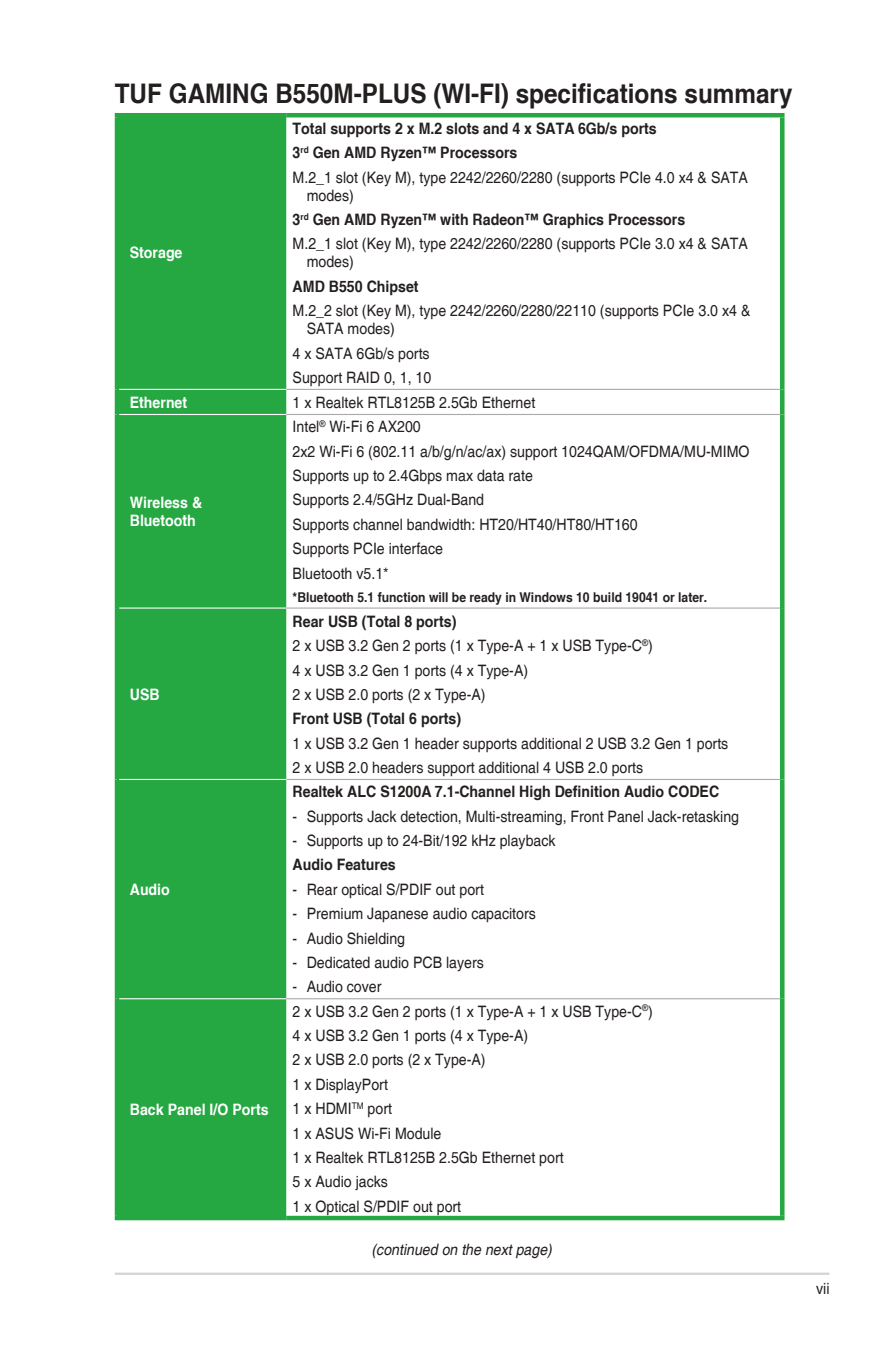
<style>
.page{position:relative;width:893px;height:1346px;background:#fff}
.page>*{position:absolute;margin:0;border:0;box-sizing:border-box;transform-origin:0 0}
.t1{font:700 27px "Helvetica cyr";color:#241f1f;scale:.9 1}
.t2{font:15.75px/24.3px "Helvetica";color:#241f1f;scale:.9 1}
.t3{font:700 15.75px/24.3px "Helvetica cyr";color:#241f1f;scale:.9 1}
.t4{font:700 15.75px/18px "Helvetica cyr";color:#fff;scale:.9 1}
.t5{font:italic 15.75px "Helvetica";color:#241f1f;scale:.9 1}
.t6{font:700 13.5px "Helvetica cyr";color:#241f1f;scale:.9 1}
</style>
<div class="page">
<hr style="left:115px;top:1272px;width:714px;height:3px;background:#d5d4d5">
<div style="left:119px;top:117px;width:167px;height:1099px;background:#25a741"></div>
<hr style="left:286px;top:113px;width:498px;height:4px;background:#25a741">
<hr style="left:780px;top:117px;width:4px;height:272px;background:#25a741">
<hr style="left:780px;top:389px;width:4px;height:25px;background:#25a741">
<hr style="left:780px;top:414px;width:4px;height:194px;background:#25a741">
<hr style="left:780px;top:608px;width:4px;height:171px;background:#25a741">
<hr style="left:780px;top:779px;width:4px;height:220px;background:#25a741">
<hr style="left:780px;top:999px;width:4px;height:217px;background:#25a741">
<hr style="left:286px;top:1216px;width:498px;height:4px;background:#25a741">
<hr style="left:286px;top:389px;width:494px;height:1px;background:#aaaaac">
<hr style="left:286px;top:414px;width:494px;height:1px;background:#aaaaac">
<hr style="left:286px;top:607px;width:494px;height:2px;background:#aaaaac">
<hr style="left:286px;top:779px;width:494px;height:1px;background:#aaaaac">
<hr style="left:286px;top:998px;width:494px;height:1px;background:#aaaaac">
<hr style="left:115px;top:113px;width:171px;height:4px;background:#25a741">
<hr style="left:115px;top:117px;width:4px;height:272px;background:#25a741">
<hr style="left:115px;top:389px;width:4px;height:25px;background:#25a741">
<hr style="left:115px;top:414px;width:4px;height:194px;background:#25a741">
<hr style="left:115px;top:608px;width:4px;height:171px;background:#25a741">
<hr style="left:115px;top:779px;width:4px;height:220px;background:#25a741">
<hr style="left:115px;top:999px;width:4px;height:217px;background:#25a741">
<hr style="left:115px;top:1216px;width:171px;height:4px;background:#25a741">
<hr style="left:119px;top:389px;width:167px;height:1px;background:#fff">
<hr style="left:119px;top:414px;width:167px;height:1px;background:#fff">
<hr style="left:119px;top:607px;width:167px;height:2px;background:#fff">
<hr style="left:119px;top:779px;width:167px;height:1px;background:#fff">
<hr style="left:119px;top:998px;width:167px;height:1px;background:#fff">
<h1 class="t1" style="left:115px;top:78px;width:755px">TUF GAMING B550M-PLUS (WI-FI) specifications summary</h1>
<p class="t4" style="left:130px;top:244px;width:60px">Storage</p>
<p class="t3" style="left:293px;top:116px;width:406px">Total supports 2 x M.2 slots and 4 x SATA 6Gb/s ports<br>3<sup>rd</sup> Gen AMD Ryzen™ Processors</p>
<p class="t2" style="left:307px;top:169px;width:492px;line-height:18px;text-indent:-14px">M.2_1 slot (Key M), type 2242/2260/2280 (supports PCIe 4.0 x4 &amp; SATA modes)</p>
<p class="t3" style="left:293px;top:207px;width:438px">3<sup>rd</sup> Gen AMD Ryzen™ with Radeon™ Graphics Processors</p>
<p class="t2" style="left:307px;top:235px;width:492px;line-height:18px;text-indent:-14px">M.2_1 slot (Key M), type 2242/2260/2280 (supports PCIe 3.0 x4 &amp; SATA modes)</p>
<p class="t3" style="left:293px;top:274px;width:142px">AMD B550 Chipset</p>
<p class="t2" style="left:307px;top:302px;width:495px;line-height:18px;text-indent:-14px">M.2_2 slot (Key M), type 2242/2260/2280/22110 (supports PCIe 3.0 x4 &amp;<br>SATA modes)</p>
<p class="t2" style="left:293px;top:341px;width:156px">4 x SATA 6Gb/s ports<br>Support RAID 0, 1, 10</p>
<p class="t4" style="left:130px;top:394px;width:65px">Ethernet</p>
<p class="t2" style="left:293px;top:390px;width:271px">1 x Realtek RTL8125B 2.5Gb Ethernet</p>
<p class="t4" style="left:130px;top:494px;width:82px">Wireless &amp;<br>Bluetooth</p>
<p class="t4" style="left:130px;top:685px;width:35px">USB</p>
<p class="t4" style="left:130px;top:880px;width:46px">Audio</p>
<p class="t4" style="left:130px;top:1100px;width:156px">Back Panel I/O Ports</p>
<p class="t2" style="left:293px;top:415px;width:509px">Intel<sup>®</sup> Wi-Fi 6 AX200<br>2x2 Wi-Fi 6 (802.11 a/b/g/n/ac/ax) support 1024QAM/OFDMA/MU-MIMO Supports up to 2.4Gbps max data rate<br>Supports 2.4/5GHz Dual-Band<br>Supports channel bandwidth: HT20/HT40/HT80/HT160<br>Supports PCIe interface<br>Bluetooth v5.1*</p>
<p class="t6" style="left:293px;top:589px;width:462px">*Bluetooth 5.1 function will be ready in Windows 10 build 19041 or later.</p>
<p class="t3" style="left:293px;top:609px;width:184px">Rear USB (Total 8 ports)</p>
<p class="t2" style="left:293px;top:634px;width:402px">2 x USB 3.2 Gen 2 ports (1 x Type-A + 1 x USB Type-C<sup>®</sup>)<br>4 x USB 3.2 Gen 1 ports (4 x Type-A)<br>2 x USB 2.0 ports (2 x Type-A)</p>
<p class="t3" style="left:293px;top:707px;width:189px">Front USB (Total 6 ports)</p>
<p class="t2" style="left:293px;top:731px;width:486px">1 x USB 3.2 Gen 1 header supports additional 2 USB 3.2 Gen 1 ports<br>2 x USB 2.0 headers support additional 4 USB 2.0 ports</p>
<p class="t3" style="left:293px;top:780px;width:476px">Realtek ALC S1200A 7.1-Channel High Definition Audio CODEC</p>
<p class="t2" style="left:293px;top:804px;width:498px">- Supports Jack detection, Multi-streaming, Front Panel Jack-retasking</p>
<p class="t2" style="left:293px;top:829px;width:294px">- Supports up to 24-Bit/192 kHz playback</p>
<p class="t3" style="left:293px;top:853px;width:116px">Audio Features</p>
<p class="t2" style="left:293px;top:878px;width:214px">- Rear optical S/PDIF out port</p>
<p class="t2" style="left:293px;top:902px;width:272px">- Premium Japanese audio capacitors</p>
<p class="t2" style="left:293px;top:926px;width:127px">- Audio Shielding</p>
<p class="t2" style="left:293px;top:951px;width:214px">- Dedicated audio PCB layers</p>
<p class="t2" style="left:293px;top:975px;width:100px">- Audio cover</p>
<p class="t2" style="left:293px;top:999px;width:402px">2 x USB 3.2 Gen 2 ports (1 x Type-A + 1 x USB Type-C<sup>®</sup>)<br>4 x USB 3.2 Gen 1 ports (4 x Type-A)<br>2 x USB 2.0 ports (2 x Type-A)<br>1 x DisplayPort<br>1 x HDMI<sup>TM</sup> port<br>1 x ASUS Wi-Fi Module<br>1 x Realtek RTL8125B 2.5Gb Ethernet port<br>5 x Audio jacks<br>1 x Optical S/PDIF out port</p>
<p class="t5" style="left:372px;top:1241px;width:206px">(continued on the nextpage)</p>
<p class="t2" style="left:816px;top:1277px;width:16px">vii</p>
</div>
